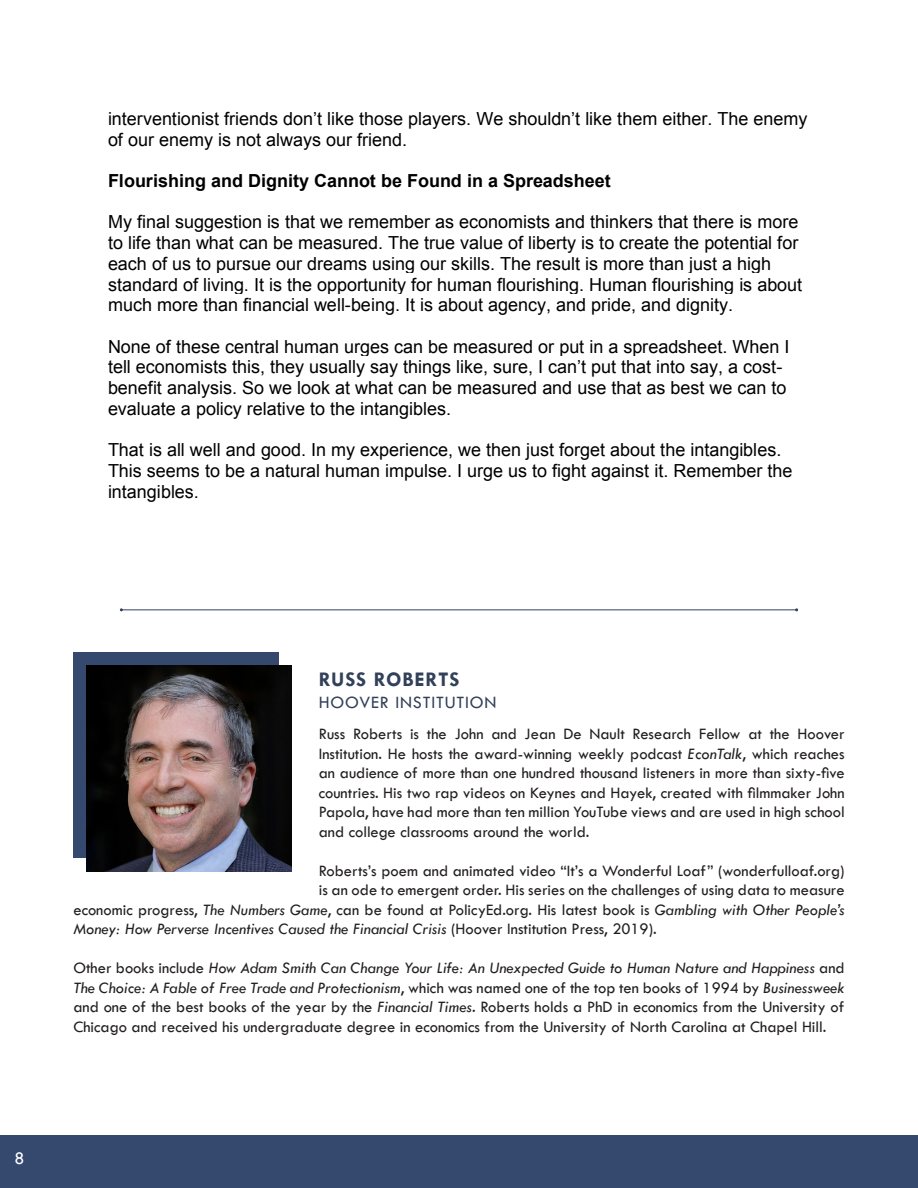
<style>
.page{position:relative;width:918px;height:1188px;background:#fff}
.page>*{position:absolute;margin:0;border:0;box-sizing:border-box;transform-origin:0 0}
.t1{font:700 21px "Tw Cen";letter-spacing:.045em;color:#324159}
.t2{font:18px/20.7px "Arial";color:#000}
.t3{font:700 18px "Arial";color:#000}
.t4{font:18px "Tw Cen";letter-spacing:.045em;color:#324159}
.t5{font:18px "Tw Cen";color:#fff}
.t6{font:16.5px/19.5px "Tw Cen";color:#231f20;text-align:justify}
.t7{font:italic 16.5px "Tw Cen";color:#231f20}
.s1{font-style:italic}
.s2{font-style:normal}
</style>
<div class="page">
<div style="left:0;top:1135px;width:918px;height:53px;background:#34496d"></div>
<div style="left:73px;top:653px;width:206px;height:205px;background:#34496d"></div>
<img style="left:87px;top:666px;width:205px;height:205px">
<hr style="left:121px;top:609px;width:676px;height:1px;background:#324159">
<p class="t2" style="left:108px;top:108px;width:701px">interventionist friends don’t like those players. We shouldn’t like them either. The enemy of our enemy is not always our friend.</p>
<p class="t3" style="left:108px;top:169px;width:504px">Flourishing and Dignity Cannot be Found in a Spreadsheet</p>
<p class="t2" style="left:108px;top:212px;width:696px">My final suggestion is that we remember as economists and thinkers that there is more to life than what can be measured. The true value of liberty is to create the potential for each of us to pursue our dreams using our skills. The result is more than just a high standard of living. It is the opportunity for human flourishing. Human flourishing is about much more than financial well-being. It is about agency, and pride, and dignity.</p>
<p class="t2" style="left:108px;top:336px;width:683px">None of these central human urges can be measured or put in a spreadsheet. When I tell economists this, they usually say things like, sure, I can’t put that into say, a cost&shy;benefit analysis. So we look at what can be measured and use that as best we can to evaluate a policy relative to the intangibles.</p>
<p class="t2" style="left:108px;top:440px;width:686px">That is all well and good. In my experience, we then just forget about the intangibles.<br>This seems to be a natural human impulse. I urge us to fight against it. Remember the intangibles.</p>
<p class="t5" style="left:15px;top:1147px;width:11px">8</p>
<p class="t1" style="left:319px;top:667px;width:142px">RUSS ROBERTS</p>
<p class="t4" style="left:319px;top:691px;width:179px">HOOVER INSTITUTION</p>
<p class="t6" style="left:319px;top:724px;width:527px">Russ Roberts is the John and Jean De Nault Research Fellow at the Hoover Institution. He hosts the award-winning weekly podcast <span class="s1">EconTalk</span>, which reaches an audience of more than one hundred thousand listeners in more than sixty-five countries. His two rap videos on Keynes and Hayek, created with filmmaker John Papola, have had more than ten million YouTube views and are used in high school and college classrooms around the world.</p>
<p class="t6" style="left:319px;top:861px;width:527px">Roberts’s poem and animated video “It’s a Wonderful Loaf” (wonderfulloaf.org)</p>
<p class="t6" style="left:319px;top:880px;width:527px">is an ode to emergent order. His series on the challenges of using data to measure</p>
<p class="t6" style="left:73px;top:900px;width:773px">economic progress, <span class="s1">The Numbers Game</span>, can be found at PolicyEd.org. His latest book is <span class="s1">Gambling with Other People’s</span></p>
<p class="t7" style="left:73px;top:919px;width:585px">Money: How Perverse Incentives Caused the Financial Crisis <span class="s2">(Hoover Institution Press, 2019).</span></p>
<p class="t6" style="left:73px;top:958px;width:773px">Other books include <span class="s1">How Adam Smith Can Change Your Life: An Unexpected Guide to Human Nature and Happiness</span> and <span class="s1">The Choice: A Fable of Free Trade and Protectionism</span>, which was named one of the top ten books of 1994 by <span class="s1">Businessweek </span>and one of the best books of the year by the <span class="s1">Financial Times</span>. Roberts holds a PhD in economics from the University of Chicago and received his undergraduate degree in economics from the University of North Carolina at Chapel Hill.</p>
</div>
